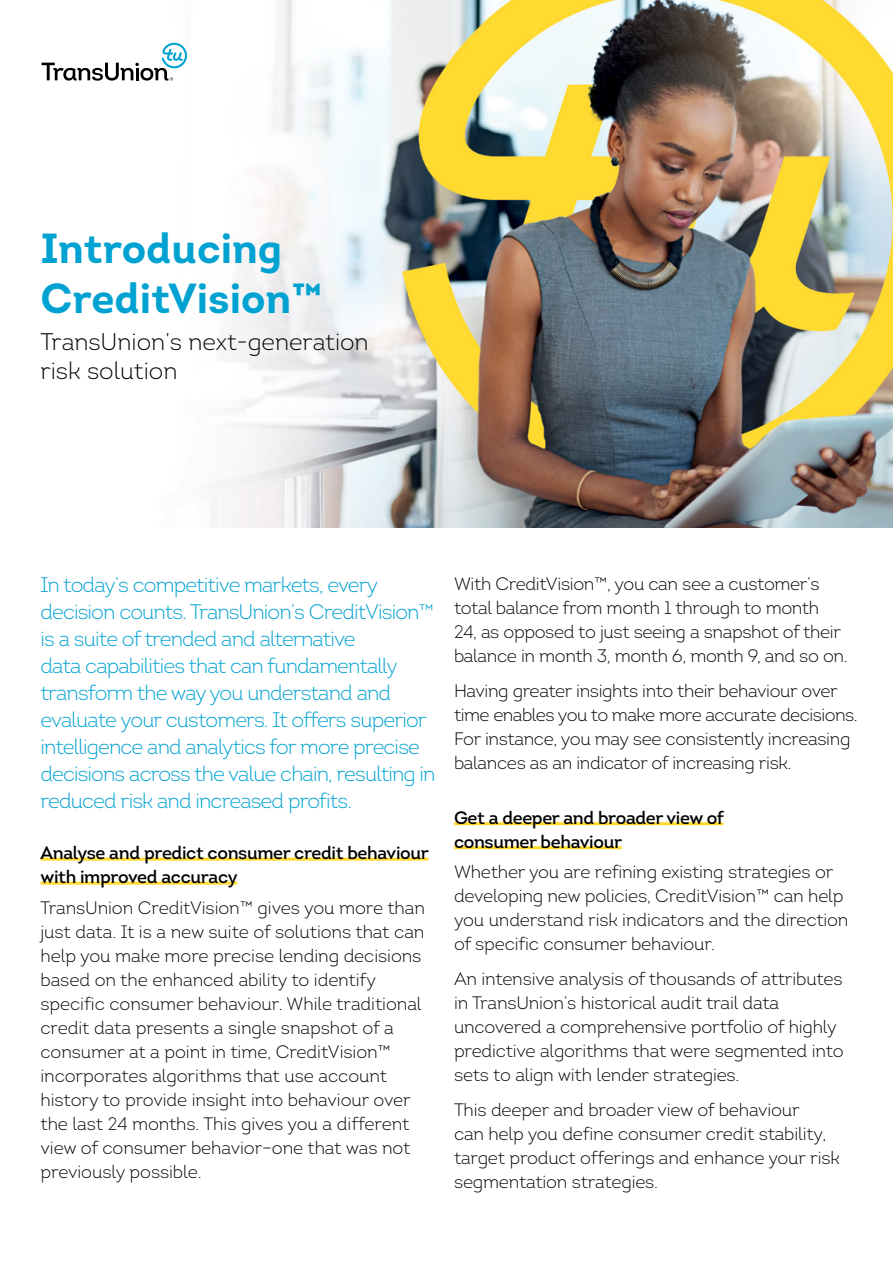
<style>
.page{position:relative;width:893px;height:1263px;background:#fff}
.page>*{position:absolute;margin:0;border:0;box-sizing:border-box;transform-origin:0 0}
.t1{font:700 42px/49.5px "Intro";color:#00a2d1}
.t2{font:300 24px/28.8px "Intro";color:#000}
.t3{font:300 21px/27px "Intro";letter-spacing:-.04em;color:#00a2d1}
.t4{font:300 18px/24px "Intro";letter-spacing:-.01em;color:#000}
.t5{font:600 18px/24px "Intro";letter-spacing:-.02em;color:#000}
</style>
<div class="page">
<img style="left:41px;top:0;width:852px;height:528px">
<hr style="left:40px;top:858px;width:388px;height:3px;background:#ffda2f">
<hr style="left:40px;top:882px;width:197px;height:3px;background:#ffda2f">
<hr style="left:454px;top:822px;width:269px;height:3px;background:#ffda2f">
<hr style="left:454px;top:846px;width:168px;height:3px;background:#ffda2f">
<svg style="left:42px;top:43px;width:145px;height:38px"></svg>
<h1 class="t1" style="left:40px;top:223px;width:284px">Introducing<br>CreditVision™</h1>
<h2 class="t2" style="left:40px;top:328px;width:330px">TransUnion’s next-generation risk solution</h2>
<p class="t3" style="left:40px;top:571px;width:397px">In today’s competitive markets, every decision counts. TransUnion’s CreditVision™ is a suite of trended and alternative<br>data capabilities that can fundamentally transform the way you understand and evaluate your customers. It offers superior intelligence and analytics for more precise decisions across the value chain, resulting in reduced risk and increased profits.</p>
<p class="t5" style="left:40px;top:841px;width:390px">Analyse and predict consumer credit behaviour with improved accuracy</p>
<p class="t4" style="left:40px;top:895px;width:386px">TransUnion CreditVision™ gives you more than just data. It is a new suite of solutions that can help you make more precise lending decisions based on the enhanced ability to identify specific consumer behaviour. While traditional credit data presents a single snapshot of a consumer at a point in time, CreditVision™ incorporates algorithms that use account history to provide insight into behaviour over the last 24 months. This gives you a different view of consumer behavior–one that was not previously possible.</p>
<p class="t4" style="left:454px;top:571px;width:395px">With CreditVision™, you can see a customer’s total balance from month 1 through to month<br>24, as opposed to just seeing a snapshot of their balance in month 3, month 6, month 9, and so on.</p>
<p class="t4" style="left:454px;top:678px;width:405px">Having greater insights into their behaviour over time enables you to make more accurate decisions.<br>For instance, you may see consistently increasing balances as an indicator of increasing risk.</p>
<p class="t5" style="left:454px;top:805px;width:271px">Get a deeper and broader view of consumer behaviour</p>
<p class="t4" style="left:454px;top:860px;width:396px">Whether you are refining existing strategies or developing new policies, CreditVision™ can help you understand risk indicators and the direction of specific consumer behaviour.</p>
<p class="t4" style="left:454px;top:967px;width:391px">An intensive analysis of thousands of attributes in TransUnion’s historical audit trail data uncovered a comprehensive portfolio of highly predictive algorithms that were segmented into sets to align with lender strategies.</p>
<p class="t4" style="left:454px;top:1098px;width:387px">This deeper and broader view of behaviour<br>can help you define consumer credit stability, target product offerings and enhance your risk segmentation strategies.</p>
</div>
